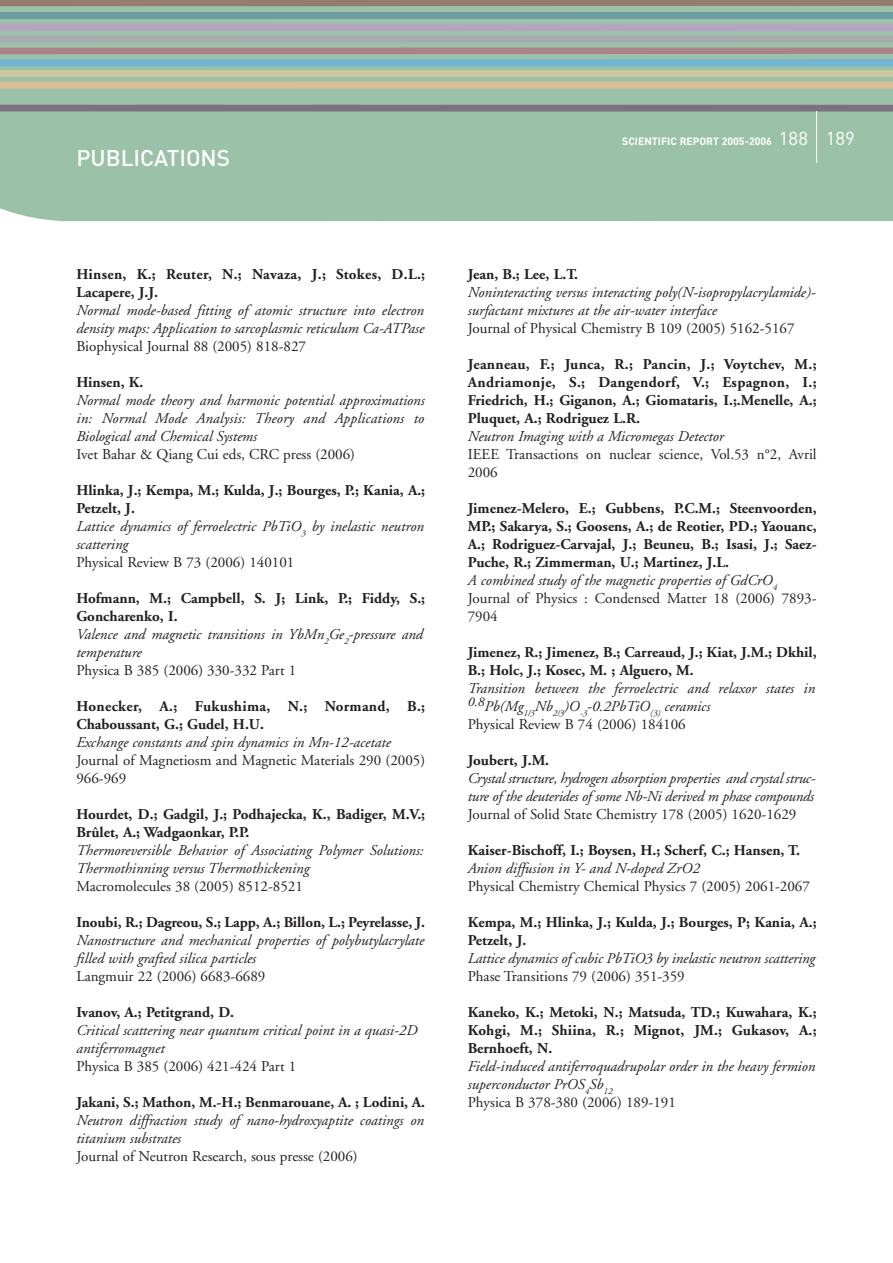
<style>
.page{position:relative;width:893px;height:1263px;background:#fff}
.page>*{position:absolute;margin:0;border:0;box-sizing:border-box;transform-origin:0 0}
.t1{font:500 22.5px "DIN";color:#fff}
.t2{font:italic 15px/18px "Adobe Garamond";color:#231f20}
.t3{font:700 15px/18px "Adobe Garamond";color:#231f20}
.t4{font:15px/18px "Adobe Garamond";color:#231f20}
.t5{font:700 15px/18px "Adobe Garamond";letter-spacing:.02em;color:#231f20}
.t6{font:700 10.5px "DIN";color:#fff}
.s1{font-weight:700;font-style:normal}
.s2{font-weight:400;font-size:18.6px}
.s3{font-weight:400;font-style:italic}
.s4{font-weight:400}
.s5{font-style:normal}
</style>
<div class="page">
<div style="left:0;top:6px;width:892px;height:215px;background:#9cc1a9"></div>
<div style="left:0;top:0;width:892px;height:6px;background:#947c72"></div>
<div style="left:0;top:12px;width:892px;height:7px;background:#6d9da3"></div>
<svg style="left:0;top:24px;width:892px;height:18px;background:#a9adb3"></svg>
<svg style="left:0;top:48px;width:892px;height:64px;background:#a1b1a3"></svg>
<hr style="left:816px;top:111px;width:1px;height:52px;background:#fff">
<h1 class="t1" style="left:76px;top:150px;width:155px">PUBLICATIONS</h1>
<p class="t5" style="left:76px;top:267px;width:350px">Hinsen, K.; Reuter, N.; Navaza, J.; Stokes, D.L.;<br>Lacapere, J.J.</p>
<p class="t2" style="left:76px;top:303px;width:349px">Normal mode-based fitting of atomic structure into electron density maps: Application to sarcoplasmic reticulum Ca-ATPase</p>
<p class="t4" style="left:76px;top:339px;width:231px">Biophysical Journal 88 (2005) 818-827</p>
<p class="t3" style="left:76px;top:375px;width:69px">Hinsen, K.</p>
<p class="t2" style="left:76px;top:393px;width:350px;text-align:justify">Normal mode theory and harmonic potential approximations in: Normal Mode Analysis: Theory and Applications to Biological and Chemical Systems</p>
<p class="t4" style="left:76px;top:447px;width:280px">Ivet Bahar &amp; Qiang Cui eds, CRC press (2006)</p>
<p class="t2" style="left:76px;top:483px;width:350px"><span class="s1">Hlinka, J.; Kempa, M.; Kulda, J.; Bourges, P.; Kania, A.; Petzelt, J.<br></span>Lattice dynamics of ferroelectric PbTiO<sub>3</sub> by inelastic neutron scattering</p>
<p class="t4" style="left:76px;top:555px;width:219px">Physical Review B 73 (2006) 140101</p>
<p class="t2" style="left:76px;top:591px;width:350px"><span class="s1">Hofmann, M.; Campbell, S. J; Link, P.; Fiddy, S.; Goncharenko, I.<br></span>Valence and magnetic transitions in YbMn<sub>2</sub>Ge<sub>2</sub>-pressure and temperature</p>
<p class="t4" style="left:76px;top:663px;width:221px">Physica B 385 (2006) 330-332 Part 1</p>
<p class="t3" style="left:76px;top:699px;width:350px">Honecker, A.; Fukushima, N.; Normand, B.;<br>Chaboussant, G.; Gudel, H.U.</p>
<p class="t2" style="left:76px;top:735px;width:316px">Exchange constants and spin dynamics in Mn-12-acetate</p>
<p class="t4" style="left:76px;top:753px;width:350px">Journal of Magnetiosm and Magnetic Materials 290 (2005)<br>966-969</p>
<p class="t3" style="left:76px;top:807px;width:350px">Hourdet, D.; Gadgil, J.; Podhajecka, K., Badiger, M.V.;<br>Brûlet, A.; Wadgaonkar, P.P.</p>
<p class="t2" style="left:76px;top:843px;width:349px">Thermoreversible Behavior of Associating Polymer Solutions:<br>Thermothinning versus Thermothickening</p>
<p class="t4" style="left:76px;top:879px;width:228px">Macromolecules 38 (2005) 8512-8521</p>
<p class="t3" style="left:76px;top:915px;width:350px">Inoubi, R.; Dagreou, S.; Lapp, A.; Billon, L.; Peyrelasse, J.</p>
<p class="t2" style="left:76px;top:933px;width:349px">Nanostructure and mechanical properties of polybutylacrylate filled with grafted silica particles</p>
<p class="t4" style="left:76px;top:969px;width:190px">Langmuir 22 (2006) 6683-6689</p>
<p class="t3" style="left:76px;top:1005px;width:159px">Ivanov, A.; Petitgrand, D.</p>
<p class="t2" style="left:76px;top:1023px;width:342px">Critical scattering near quantum critical point in a quasi-2D antiferromagnet</p>
<p class="t4" style="left:76px;top:1059px;width:221px">Physica B 385 (2006) 421-424 Part 1</p>
<p class="t3" style="left:76px;top:1095px;width:350px">Jakani, S.; Mathon, M.-H.; Benmarouane, A. ; Lodini, A.</p>
<p class="t2" style="left:76px;top:1113px;width:349px">Neutron diffraction study of nano-hydroxyaptite coatings on titanium substrates</p>
<p class="t4" style="left:76px;top:1149px;width:283px">Journal of Neutron Research, sous presse (2006)</p>
<p class="t6" style="left:622px;top:138px;width:234px">SCIENTIFIC REPORT 2005-2006 <span class="s2">188 189</span></p>
<p class="t3" style="left:468px;top:267px;width:112px">Jean, B.; Lee, L.T.</p>
<p class="t2" style="left:468px;top:285px;width:349px">Noninteracting versus interacting poly(N-isopropylacrylamide)- surfactant mixtures at the air-water interface</p>
<p class="t4" style="left:468px;top:321px;width:328px">Journal of Physical Chemistry B 109 (2005) 5162-5167</p>
<p class="t3" style="left:468px;top:357px;width:350px;text-align:justify">Jeanneau, F.; Junca, R.; Pancin, J.; Voytchev, M.; Andriamonje, S.; Dangendorf, V.; Espagnon, I.; Friedrich, H.; Giganon, A.; Giomataris, I.;.Menelle, A.; Pluquet, A.; Rodriguez L.R.</p>
<p class="t2" style="left:468px;top:429px;width:258px">Neutron Imaging with a Micromegas Detector</p>
<p class="t4" style="left:468px;top:447px;width:350px">IEEE Transactions on nuclear science, Vol.53 n°2, Avril<br>2006</p>
<p class="t3" style="left:468px;top:501px;width:350px">Jimenez-Melero, E.; Gubbens, P.C.M.; Steenvoorden, MP.; Sakarya, S.; Goosens, A.; de Reotier, PD.; Yaouanc, A.; Rodriguez-Carvajal, J.; Beuneu, B.; Isasi, J.; Saez-Puche, R.; Zimmerman, U.; Martinez, J.L.<br><span class="s3">A combined study of the magnetic properties of GdCrO</span><sub>4<br></sub><span class="s4">Journal of Physics : Condensed Matter 18 (2006) 7893- 7904</span></p>
<p class="t3" style="left:468px;top:645px;width:350px">Jimenez, R.; Jimenez, B.; Carreaud, J.; Kiat, J.M.; Dkhil,<br>B.; Holc, J.; Kosec, M. ; Alguero, M.</p>
<p class="t2" style="left:468px;top:681px;width:349px">Transition between the ferroelectric and relaxor states in<br><sup>0.8</sup>Pb(Mg<sub>1/3</sub>Nb<sub>2/3</sub>)O<sub>-3</sub>-0.2PbTiO<sub>(3)</sub> ceramics<br><span class="s5">Physical Review B 74 (2006) 184106</span></p>
<p class="t3" style="left:468px;top:753px;width:83px">Joubert, J.M.</p>
<p class="t2" style="left:468px;top:771px;width:349px">Crystal structure, hydrogen absorption properties and crystal struc&shy;ture of the deuterides of some Nb-Ni derived m phase compounds</p>
<p class="t4" style="left:468px;top:807px;width:330px">Journal of Solid State Chemistry 178 (2005) 1620-1629</p>
<p class="t3" style="left:468px;top:843px;width:334px">Kaiser-Bischoff, I.; Boysen, H.; Scherf, C.; Hansen, T.</p>
<p class="t2" style="left:468px;top:861px;width:234px">Anion diffusion in Y- and N-doped ZrO2</p>
<p class="t4" style="left:468px;top:879px;width:344px">Physical Chemistry Chemical Physics 7 (2005) 2061-2067</p>
<p class="t3" style="left:468px;top:915px;width:350px">Kempa, M.; Hlinka, J.; Kulda, J.; Bourges, P; Kania, A.;<br>Petzelt, J.</p>
<p class="t2" style="left:468px;top:951px;width:349px">Lattice dynamics of cubic PbTiO3 by inelastic neutron scattering</p>
<p class="t4" style="left:468px;top:969px;width:218px">Phase Transitions 79 (2006) 351-359</p>
<p class="t3" style="left:468px;top:1005px;width:350px;text-align:justify">Kaneko, K.; Metoki, N.; Matsuda, TD.; Kuwahara, K.; Kohgi, M.; Shiina, R.; Mignot, JM.; Gukasov, A.; Bernhoeft, N.</p>
<p class="t2" style="left:468px;top:1059px;width:349px">Field-induced antiferroquadrupolar order in the heavy fermion superconductor PrOS<sub>4</sub>Sb<sub>12<br></sub><span class="s5">Physica B 378-380 (2006) 189-191</span></p>
</div>
